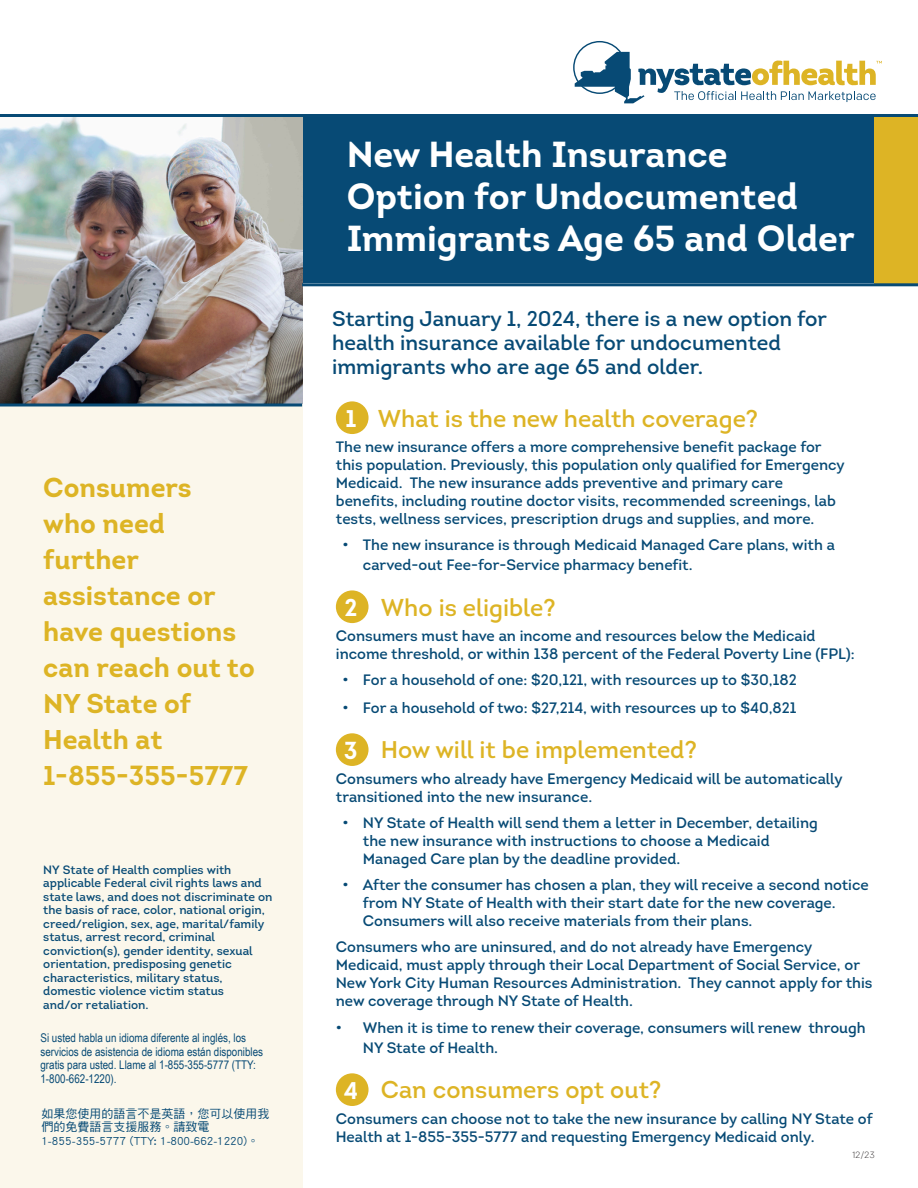
<style>
.page{position:relative;width:918px;height:1188px;background:#fff}
.page>*{position:absolute;margin:0;border:0;box-sizing:border-box;transform-origin:0 0}
.t1{font:700 36px/42px "Intro";color:#fff}
.t2{font:700 27px/36px "Intro";color:#ddb425}
.t3{font:24px "Intro";color:#ddb425}
.t4{font:700 24px "Intro";color:#fff}
.t5{font:21px/24px "Intro";color:#074a75}
.t6{font:15px/18px "Intro";color:#074a75}
.t7{font:12px/13.6px "Intro";color:#074a75}
.t8{font:12px/13.5px "Arial Narrow";color:#074a75}
.t9{font:12px/13.5px "DF Hei Std W5";color:#074a75}
.t10{font:300 9px "Colfax";color:#231f20}
</style>
<div class="page">
<div style="left:0;top:324px;width:302px;height:864px;background:#fbf7eb"></div>
<div style="left:336px;top:401px;width:33px;height:33px;background:#ddb425;border-radius:50%"></div>
<div style="left:336px;top:590px;width:33px;height:33px;background:#ddb425;border-radius:50%"></div>
<div style="left:336px;top:733px;width:33px;height:33px;background:#ddb425;border-radius:50%"></div>
<div style="left:336px;top:1073px;width:33px;height:33px;background:#ddb425;border-radius:50%"></div>
<svg style="left:573px;top:41px;width:309px;height:62px"></svg>
<div style="left:302px;top:114px;width:575px;height:169px;background:#074a75"></div>
<img style="left:0;top:117px;width:302px;height:287px">
<div style="left:874px;top:114px;width:44px;height:170px;background:#ddb425"></div>
<hr style="left:0;top:114px;width:918px;height:3px;background:#074a75">
<hr style="left:0;top:404px;width:302px;height:2px;background:#074a75">
<hr style="left:302px;top:283px;width:616px;height:3px;background:#074a75">
<p class="t2" style="left:43px;top:469px;width:213px">Consumers<br>who need further assistance or have questions can reach out to<br>NY State of<br>Health at<br>1-855-355-5777</p>
<p class="t7" style="left:43px;top:862px;width:231px">NY State of Health complies with applicable Federal civil rights laws and state laws, and does not discriminate on the basis of race, color, national origin, creed/religion, sex, age, marital/family status, arrest record, criminal conviction(s), gender identity, sexual orientation, predisposing genetic characteristics, military status, domestic violence victim status<br>and/or retaliation.</p>
<p class="t8" style="left:41px;top:1031px;width:224px">Si usted habla un idioma diferente al inglés, los servicios de asistencia de idioma están disponibles gratis para usted. Llame al 1-855-355-5777 (TTY:<br>1-800-662-1220).</p>
<p class="t9" style="left:41px;top:1107px;width:230px">如果您使用的語言不是英語，您可以使用我們的免費語言支援服務。請致電<br>1-855-355-5777 (TTY: 1-800-662-1220)。</p>
<p class="t1" style="left:347px;top:133px;width:382px">New Health Insurance</p>
<p class="t1" style="left:347px;top:175px;width:510px">Option for Undocumented<br>Immigrants Age 65 and Older</p>
<p class="t5" style="left:332px;top:306px;width:497px">Starting January 1, 2024, there is a new option for health insurance available for undocumented immigrants who are age 65 and older.</p>
<p class="t4" style="left:345px;top:403px;width:12px">1</p>
<p class="t3" style="left:378px;top:403px;width:382px">What is the new health coverage?</p>
<p class="t6" style="left:336px;top:438px;width:510px">The new insurance offers a more comprehensive benefit package for this population. Previously, this population only qualified for Emergency Medicaid. The new insurance adds preventive and primary care benefits, including routine doctor visits, recommended screenings, lab tests, wellness services, prescription drugs and supplies, and more.</p>
<p class="t6" style="left:363px;top:535px;width:474px;line-height:19.5px;text-indent:-20px">• The new insurance is through Medicaid Managed Care plans, with a carved-out Fee-for-Service pharmacy benefit.</p>
<p class="t4" style="left:344px;top:592px;width:15px">2</p>
<p class="t3" style="left:381px;top:592px;width:176px">Who is eligible?</p>
<p class="t6" style="left:336px;top:627px;width:520px">Consumers must have an income and resources below the Medicaid income threshold, or within 138 percent of the Federal Poverty Line (FPL):</p>
<p class="t6" style="left:343px;top:671px;width:456px">• For a household of one: $20,121, with resources up to $30,182</p>
<p class="t6" style="left:343px;top:698px;width:455px">• For a household of two: $27,214, with resources up to $40,821</p>
<p class="t4" style="left:344px;top:735px;width:15px">3</p>
<p class="t3" style="left:381px;top:735px;width:317px">How will it be implemented?</p>
<p class="t6" style="left:336px;top:770px;width:508px">Consumers who already have Emergency Medicaid will be automatically transitioned into the new insurance.</p>
<p class="t6" style="left:363px;top:814px;width:456px;text-indent:-20px">• NY State of Health will send them a letter in December, detailing the new insurance with instructions to choose a Medicaid<br>Managed Care plan by the deadline provided.</p>
<p class="t6" style="left:363px;top:876px;width:507px;text-indent:-20px">• After the consumer has chosen a plan, they will receive a second notice from NY State of Health with their start date for the new coverage.<br>Consumers will also receive materials from their plans.</p>
<p class="t6" style="left:336px;top:938px;width:538px">Consumers who are uninsured, and do not already have Emergency Medicaid, must apply through their Local Department of Social Service, or New York City Human Resources Administration. They cannot apply for this new coverage through NY State of Health.</p>
<p class="t6" style="left:363px;top:1018px;width:504px;line-height:19.5px;text-indent:-27px">• When it is time to renew their coverage, consumers will renew through<br>NY State of Health.</p>
<p class="t4" style="left:344px;top:1075px;width:16px">4</p>
<p class="t3" style="left:381px;top:1075px;width:282px">Can consumers opt out?</p>
<p class="t6" style="left:336px;top:1110px;width:538px">Consumers can choose not to take the new insurance by calling NY State of<br>Health at 1-855-355-5777 and requesting Emergency Medicaid only.</p>
<p class="t10" style="left:852px;top:1149px;width:24px">12/23</p>
</div>
